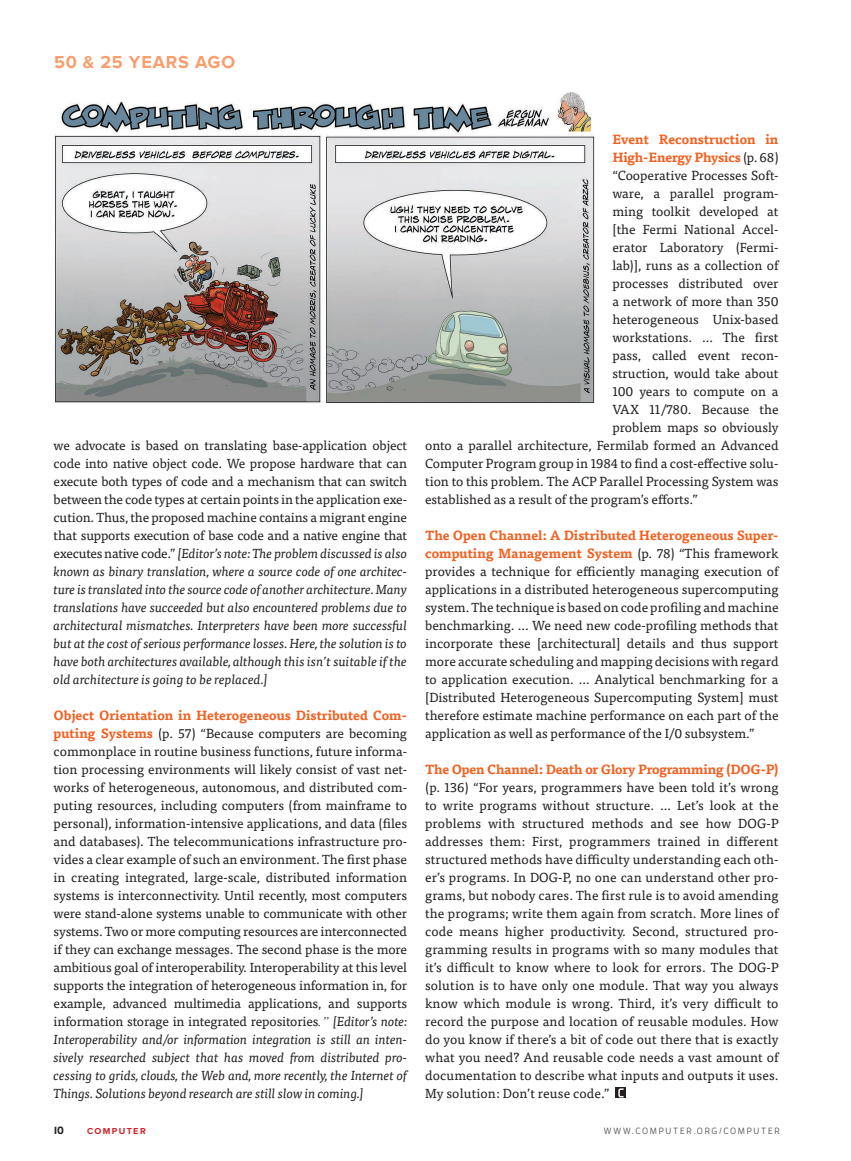
<style>
.page{position:relative;width:851px;height:1161px;background:#fff}
.page>*{position:absolute;margin:0;border:0;box-sizing:border-box;transform-origin:0 0}
.t1{font:700 18px "Proxima Nova";letter-spacing:.04em;color:#f89e6e}
.t2{font:13.2px/18px "Tisa Pro";color:#231f20;text-align:justify}
.t3{font:italic 13.2px/18px "Tisa Pro";color:#231f20;text-align:justify}
.t4{font:700 13.2px "Tisa Pro";letter-spacing:-.02em;color:#f26223}
.t5{font:700 13.2px "Tisa Pro";color:#f26223}
.t6{font:700 10.5px "Enzo OT";color:#231f20}
.t7{font:500 9px "Enzo OT";letter-spacing:.19em;color:#57585a}
.t8{font:700 9px "Proxima Nova";letter-spacing:.145em;color:#d1232a}
.s1{font-style:normal}
.s2{font-weight:700;color:#f26223}
.s3{font-family:"Times New Roman";font-style:italic}
.s4{font-style:italic}
.s5{font-weight:400;color:#231f20}
</style>
<div class="page">
<div style="left:615px;top:1087px;width:11px;height:11px;background:#231f20"></div>
<svg style="left:618px;top:1088px;width:5px;height:9px"></svg>
<img style="left:55px;top:92px;width:539px;height:311px">
<h1 class="t1" style="left:54px;top:52px;width:183px">50 &amp; 25 YEARS AGO</h1>
<p class="t3" style="left:54px;top:436px;width:355px"><span class="s1">we advocate is based on translating base-application object code into native object code. We propose hardware that can execute both types of code and a mechanism that can switch between the code types at certain points in the application exe&shy;cution. Thus, the proposed machine contains a migrant engine that supports execution of base code and a native engine that executes native code.”</span> [Editor’s note: The problem discussed is also known as binary translation, where a source code of one architec&shy;ture is translated into the source code of another architecture. Many translations have succeeded but also encountered problems due to architectural mismatches. Interpreters have been more successful but at the cost of serious performance losses. Here, the solution is to have both architectures available, although this isn’t suitable if the old architecture is going to be replaced.]</p>
<p class="t2" style="left:54px;top:706px;width:355px"><span class="s2">Object Orientation in Heterogeneous Distributed Com&shy;puting Systems</span> (p. 57) “Because computers are becoming commonplace in routine business functions, future informa&shy;tion processing environments will likely consist of vast net&shy;works of heterogeneous, autonomous, and distributed com&shy;puting resources, including computers (from mainframe to personal), information-intensive applications, and data (files and databases). The telecommunications infrastructure pro&shy;vides a clear example of such an environment. The first phase in creating integrated, large-scale, distributed information systems is interconnectivity. Until recently, most computers were stand-alone systems unable to communicate with other systems. Two or more computing resources are interconnected if they can exchange messages. The second phase is the more ambitious goal of interoperability. Interoperability at this level supports the integration of heterogeneous information in, for example, advanced multimedia applications, and supports information storage in integrated repositories<span class="s3">.”</span> <span class="s4">[Editor’s note:<br>Interoperability and/or information integration is still an inten&shy;sively researched subject that has moved from distributed pro&shy;cessing to grids, clouds, the Web and, more recently, the Internet of Things. Solutions beyond research are still slow in coming.]</span></p>
<p class="t5" style="left:612px;top:128px;width:168px">Event Reconstruction in</p>
<p class="t4" style="left:612px;top:146px;width:168px">High-Energy Physics <span class="s5">(p. 68)</span></p>
<p class="t2" style="left:612px;top:165px;width:168px">“Cooperative Processes Soft-</p>
<p class="t2" style="left:612px;top:183px;width:168px">ware, a parallel program-</p>
<p class="t2" style="left:612px;top:201px;width:168px">ming toolkit developed at</p>
<p class="t2" style="left:612px;top:219px;width:168px">[the Fermi National Accel-</p>
<p class="t2" style="left:612px;top:237px;width:168px">erator Laboratory (Fermi-</p>
<p class="t2" style="left:612px;top:255px;width:168px">lab)], runs as a collection of</p>
<p class="t2" style="left:612px;top:273px;width:168px">processes distributed over</p>
<p class="t2" style="left:612px;top:291px;width:168px">a network of more than 350</p>
<p class="t2" style="left:612px;top:309px;width:168px">heterogeneous Unix-based</p>
<p class="t2" style="left:612px;top:327px;width:168px">workstations. … The first</p>
<p class="t2" style="left:612px;top:345px;width:168px">pass, called event recon-</p>
<p class="t2" style="left:612px;top:363px;width:168px">struction, would take about</p>
<p class="t2" style="left:612px;top:381px;width:168px">100 years to compute on a</p>
<p class="t2" style="left:612px;top:399px;width:168px">VAX 11/780. Because the</p>
<p class="t2" style="left:612px;top:417px;width:168px">problem maps so obviously</p>
<p class="t2" style="left:425px;top:435px;width:355px">onto a parallel architecture, Fermilab formed an Advanced</p>
<p class="t2" style="left:425px;top:453px;width:355px">Computer Program group in 1984 to find a cost-effective solu-</p>
<p class="t2" style="left:425px;top:471px;width:355px">tion to this problem. The ACP Parallel Processing System was</p>
<p class="t2" style="left:425px;top:489px;width:274px">established as a result of the program’s efforts.”</p>
<p class="t2" style="left:425px;top:525px;width:355px"><span class="s2">The Open Channel: A Distributed Heterogeneous Super&shy;computing Management System</span> (p. 78) “This framework provides a technique for efficiently managing execution of applications in a distributed heterogeneous supercomputing system. The technique is based on code profiling and machine benchmarking. … We need new code-profiling methods that incorporate these [architectural] details and thus support more accurate scheduling and mapping decisions with regard to application execution. … Analytical benchmarking for a [Distributed Heterogeneous Supercomputing System] must therefore estimate machine performance on each part of the application as well as performance of the I/0 subsystem.”</p>
<p class="t4" style="left:425px;top:758px;width:355px">The Open Channel: Death or Glory Programming (DOG-P)</p>
<p class="t2" style="left:425px;top:777px;width:355px">(p. 136) “For years, programmers have been told it’s wrong to write programs without structure. … Let’s look at the problems with structured methods and see how DOG-P addresses them: First, programmers trained in different structured methods have difficulty understanding each oth&shy;er’s programs. In DOG-P, no one can understand other pro&shy;grams, but nobody cares. The first rule is to avoid amending the programs; write them again from scratch. More lines of code means higher productivity. Second, structured pro&shy;gramming results in programs with so many modules that it’s difficult to know where to look for errors. The DOG-P solution is to have only one module. That way you always know which module is wrong. Third, it’s very difficult to record the purpose and location of reusable modules. How do you know if there’s a bit of code out there that is exactly what you need? And reusable code needs a vast amount of documentation to describe what inputs and outputs it uses.<br>My solution: Don’t reuse code.”</p>
<p class="t6" style="left:54px;top:1124px;width:12px">10</p>
<p class="t8" style="left:87px;top:1126px;width:60px">COMPUTER</p>
<p class="t7" style="left:603px;top:1126px;width:177px">WWW.COMPUTER.ORG/COMPUTER</p>
</div>
